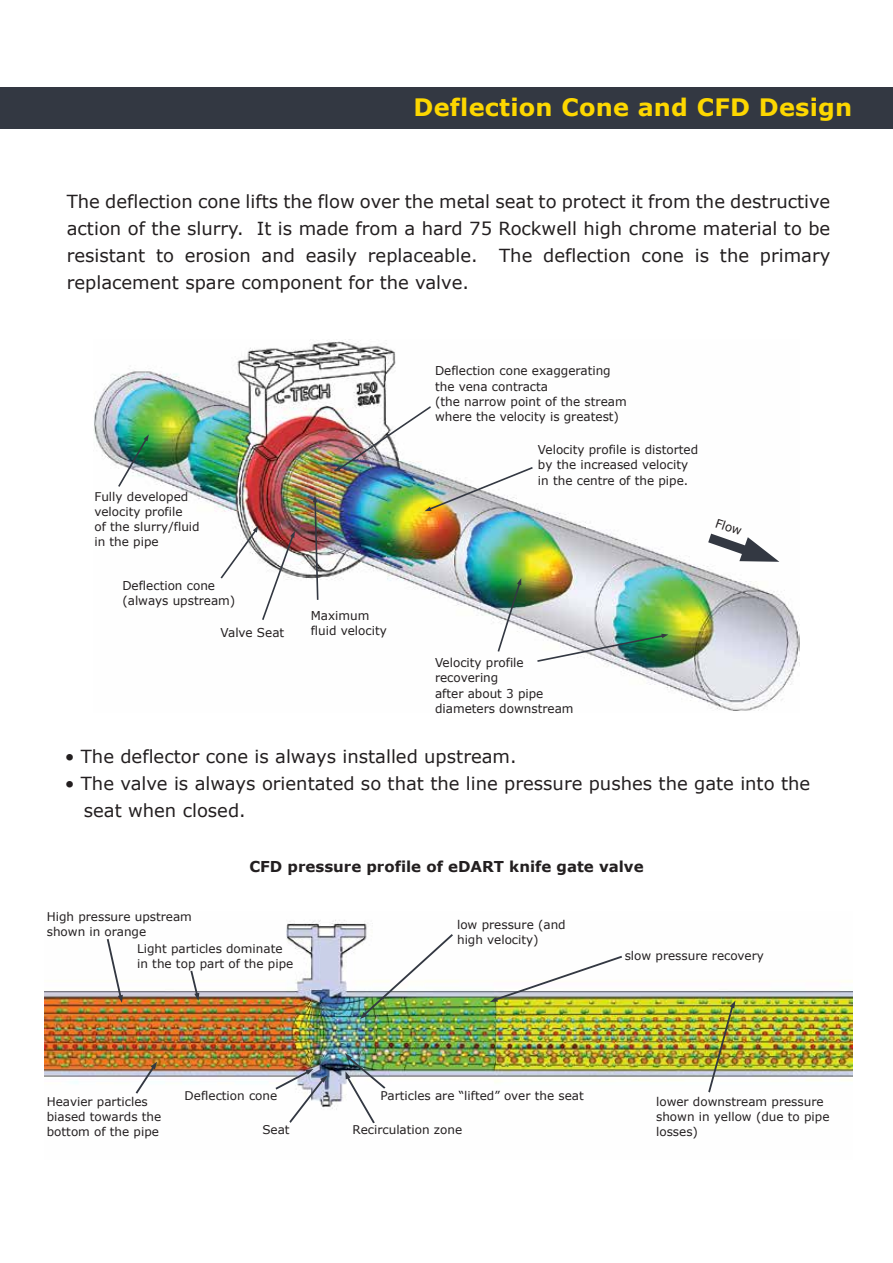
<style>
.page{position:relative;width:893px;height:1263px;background:#fff}
.page>*{position:absolute;margin:0;border:0;box-sizing:border-box;transform-origin:0 0}
.t1{font:700 24px "Verdana";letter-spacing:.01em;color:#fdd700}
.t2{font:18px/27px "Verdana";color:#231f20}
.t3{font:700 15px "Verdana";color:#231f20}
.t4{font:12.15px/15.3px "Verdana";color:#231f20}
.t5{font:12px/15px "Verdana";color:#231f20}
</style>
<div class="page">
<img style="left:45px;top:920px;width:807px;height:204px">
<img style="left:94px;top:339px;width:705px;height:372px">
<img style="left:118px;top:434px;width:31px;height:53px">
<svg style="left:220px;top:526px;width:75px;height:94px"></svg>
<svg style="left:313px;top:496px;width:5px;height:104px"></svg>
<img style="left:333px;top:406px;width:200px;height:105px">
<svg style="left:498px;top:578px;width:23px;height:74px"></svg>
<img style="left:537px;top:634px;width:131px;height:28px">
<svg style="left:107px;top:939px;width:16px;height:64px"></svg>
<img style="left:360px;top:934px;width:93px;height:85px">
<svg style="left:490px;top:956px;width:132px;height:46px"></svg>
<svg style="left:136px;top:1061px;width:21px;height:33px"></svg>
<svg style="left:275px;top:1069px;width:53px;height:54px"></svg>
<img style="left:708px;top:1000px;width:27px;height:92px">
<svg style="left:190px;top:971px;width:9px;height:30px"></svg>
<img style="left:345px;top:1053px;width:40px;height:70px">
<div style="left:0;top:87px;width:893px;height:41px;background:#333842"></div>
<svg style="left:708px;top:534px;width:71px;height:28px"></svg>
<h1 class="t1" style="left:414px;top:91px;width:440px">Deflection Cone and CFD Design</h1>
<p class="t2" style="left:67px;top:187px;width:765px;text-align:justify">The deflection cone lifts the flow over the metal seat to protect it from the destructive action of the slurry. It is made from a hard 75 Rockwell high chrome material to be resistant to erosion and easily replaceable. The deflection cone is the primary replacement spare component for the valve.</p>
<p class="t5" style="left:94px;top:489px;width:107px">Fully developed velocity profile<br>of the slurry/fluid in the pipe</p>
<p class="t4" style="left:122px;top:577px;width:115px">Deflection cone (always upstream)</p>
<p class="t4" style="left:220px;top:624px;width:65px">Valve Seat</p>
<p class="t4" style="left:311px;top:607px;width:78px">Maximum fluid velocity</p>
<p class="t4" style="left:435px;top:363px;width:193px">Deflection cone exaggerating the vena contracta<br>(the narrow point of the stream where the velocity is greatest)</p>
<p class="t4" style="left:538px;top:441px;width:162px">Velocity profile is distorted by the increased velocity in the centre of the pipe.</p>
<p class="t4" style="left:719px;top:514px;width:29px;rotate:19deg">Flow</p>
<p class="t4" style="left:435px;top:654px;width:140px">Velocity profile recovering<br>after about 3 pipe diameters downstream</p>
<p class="t2" style="left:65px;top:742px;width:453px">• The deflector cone is always installed upstream.</p>
<p class="t2" style="left:84px;top:769px;width:728px;text-indent:-19px">• The valve is always orientated so that the line pressure pushes the gate into the seat when closed.</p>
<p class="t3" style="left:249px;top:855px;width:396px">CFD pressure profile of eDART knife gate valve</p>
<p class="t5" style="left:47px;top:909px;width:147px">High pressure upstream shown in orange</p>
<p class="t5" style="left:137px;top:940px;width:158px">Light particles dominate in the top part of the pipe</p>
<p class="t5" style="left:457px;top:916px;width:110px">low pressure (and high velocity)</p>
<p class="t5" style="left:625px;top:947px;width:141px">slow pressure recovery</p>
<p class="t5" style="left:47px;top:1094px;width:116px">Heavier particles biased towards the bottom of the pipe</p>
<p class="t5" style="left:185px;top:1088px;width:94px">Deflection cone</p>
<p class="t5" style="left:381px;top:1088px;width:205px">Particles are “lifted” over the seat</p>
<p class="t5" style="left:656px;top:1094px;width:175px">lower downstream pressure shown in yellow (due to pipe</p>
<p class="t5" style="left:353px;top:1121px;width:111px">Recirculation zone</p>
<p class="t5" style="left:262px;top:1121px;width:29px">Seat</p>
<p class="t5" style="left:656px;top:1124px;width:43px">losses)</p>
</div>
